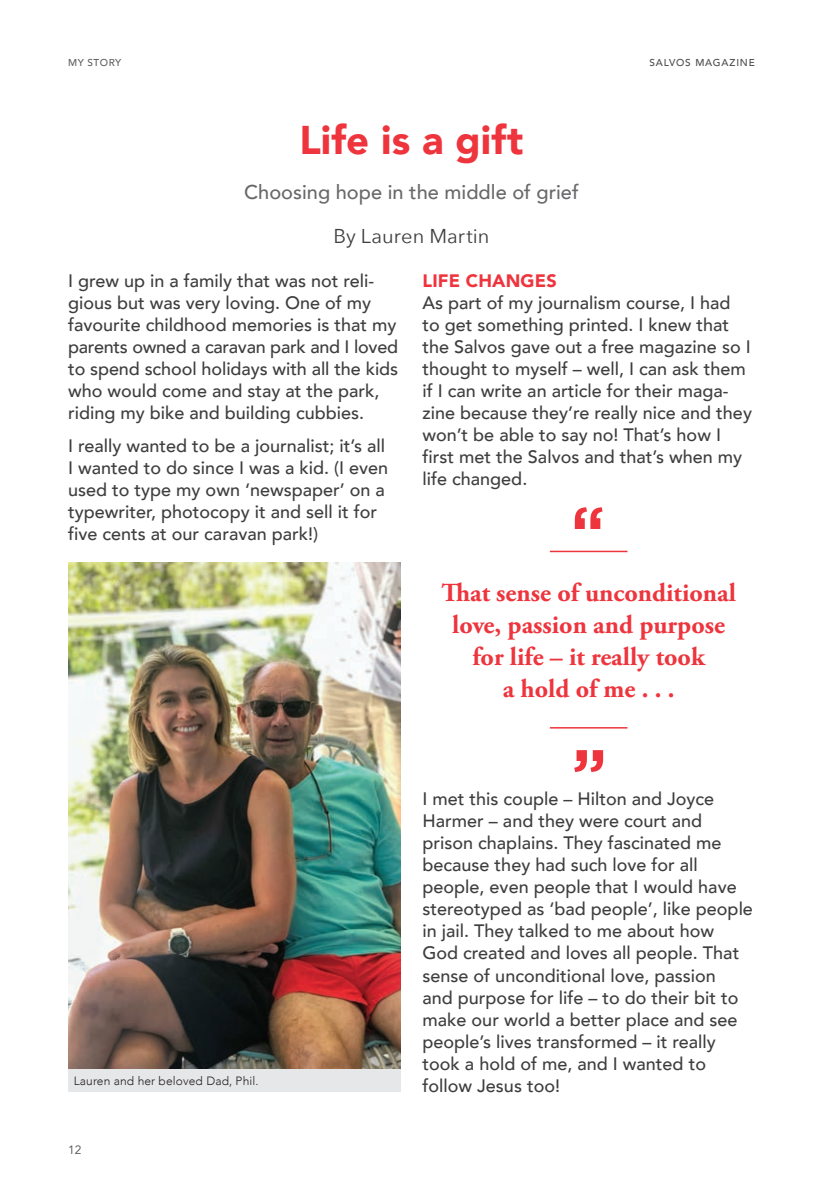
<style>
.page{position:relative;width:840px;height:1191px;background:#fff}
.page>*{position:absolute;margin:0;border:0;box-sizing:border-box;transform-origin:0 0}
.Salvos_Header{font:900 40px "Avenir";letter-spacing:.005em;color:#ee343d}
.Pull_Quote_-_Grey{font:700 26px/32px "Adobe Garamond Pro";color:#ee343d;text-align:center}
.Salvos_Subhead{font:500 20px "Avenir";color:#69696c}
.Salvos_By-Line{font:20px "Avenir Next";color:#3e3e3f}
.Salvos_Body{font:500 18px/22px "Avenir";color:#3e3e3f}
.Intext_Subhead{font:900 18px "Avenir";letter-spacing:.01em;color:#ee343d}
.Image_Caption{font:300 12px "Avenir";letter-spacing:.01em;color:#231f20}
.t1{font:12px "Avenir";color:#4b4c4d}
.t2{font:500 10px "Avenir";letter-spacing:.08em;color:#4b4c4d}
.Page_name_-_Left{font:500 10px "Avenir";letter-spacing:.05em;color:#606063}
</style>
<div class="page">
<svg style="left:574px;top:750px;width:28px;height:22px"></svg>
<hr style="left:549px;top:727px;width:78px;height:1px;background:#ee343d">
<hr style="left:549px;top:551px;width:78px;height:1px;background:#ee343d">
<svg style="left:574px;top:507px;width:28px;height:22px"></svg>
<img style="left:68px;top:562px;width:332px;height:507px">
<div style="left:68px;top:1069px;width:332px;height:22px;background:#e6e7e9"></div>
<p class="Page_name_-_Left" style="left:68px;top:54px;width:55px">MY STORY</p>
<p class="Salvos_Header" style="left:299px;top:106px;width:225px">Life is a gift</p>
<p class="Salvos_Subhead" style="left:244px;top:174px;width:336px">Choosing hope in the middle of grief</p>
<p class="t2" style="left:649px;top:54px;width:107px">SALVOS MAGAZINE</p>
<p class="Salvos_By-Line" style="left:333px;top:219px;width:158px">By Lauren Martin</p>
<p class="Salvos_Body" style="left:68px;top:268px;width:331px">I grew up in a family that was not reli&shy;gious but was very loving. One of my favourite childhood memories is that my parents owned a caravan park and I loved to spend school holidays with all the kids who would come and stay at the park, riding my bike and building cubbies.</p>
<p class="Salvos_Body" style="left:68px;top:434px;width:321px">I really wanted to be a journalist; it’s all I wanted to do since I was a kid. (I even used to type my own ‘newspaper’ on a typewriter, photocopy it and sell it for five cents at our caravan park!)</p>
<p class="Intext_Subhead" style="left:422px;top:265px;width:135px">LIFE CHANGES</p>
<p class="Salvos_Body" style="left:422px;top:290px;width:331px">As part of my journalism course, I had to get something printed. I knew that the Salvos gave out a free magazine so I thought to myself – well, I can ask them if I can write an article for their maga&shy;zine because they’re really nice and they won’t be able to say no! That’s how I first met the Salvos and that’s when my life changed.</p>
<p class="Image_Caption" style="left:74px;top:1073px;width:186px">Lauren and her beloved Dad, Phil.</p>
<p class="t1" style="left:68px;top:1142px;width:15px">12</p>
<p class="Pull_Quote_-_Grey" style="left:441px;top:577px;width:296px">That sense of unconditional love, passion and purpose for life – it really took<br>a hold of me . . .</p>
<p class="Salvos_Body" style="left:422px;top:787px;width:332px">I met this couple – Hilton and Joyce Harmer – and they were court and prison chaplains. They fascinated me because they had such love for all people, even people that I would have stereotyped as ‘bad people’, like people in jail. They talked to me about how God created and loves all people. That sense of unconditional love, passion<br>and purpose for life – to do their bit to make our world a better place and see people’s lives transformed – it really took a hold of me, and I wanted to follow Jesus too!</p>
</div>
